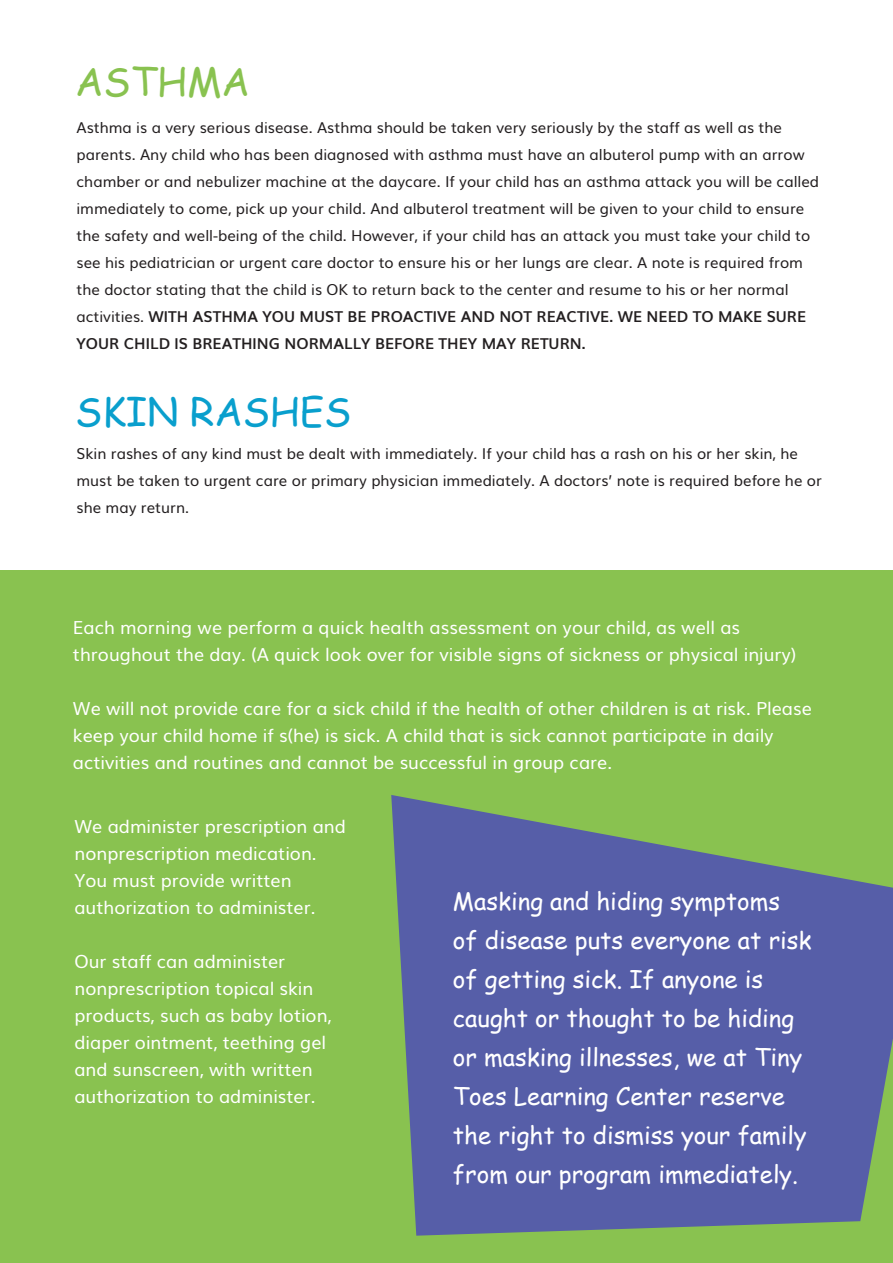
<style>
.page{position:relative;width:893px;height:1263px;background:#fff}
.page>*{position:absolute;margin:0;border:0;box-sizing:border-box;transform-origin:0 0}
.t1{font:39px "Comic Sans MS";color:#099fcd}
.t2{font:39px "Comic Sans MS";color:#89c250}
.t3{font:24px/39px "Comic Sans MS";color:#fff}
.t4{font:18px/27px "Muli";color:#fff}
.t5{font:15px/27px "Muli";color:#231f20}
.s1{font-weight:700}
</style>
<div class="page">
<div style="left:0;top:570px;width:893px;height:693px;background:#89c250"></div>
<svg style="left:391px;top:795px;width:502px;height:441px;fill:#565ea8"></svg>
<h1 class="t2" style="left:75px;top:53px;width:176px">ASTHMA</h1>
<p class="t5" style="left:76px;top:113px;width:744px">Asthma is a very serious disease. Asthma should be taken very seriously by the staff as well as the parents. Any child who has been diagnosed with asthma must have an albuterol pump with an arrow chamber or and nebulizer machine at the daycare. If your child has an asthma attack you will be called immediately to come, pick up your child. And albuterol treatment will be given to your child to ensure the safety and well-being of the child. However, if your child has an attack you must take your child to see his pediatrician or urgent care doctor to ensure his or her lungs are clear. A note is required from the doctor stating that the child is OK to return back to the center and resume to his or her normal activities. <span class="s1">WITH ASTHMA YOU MUST BE PROACTIVE AND NOT REACTIVE. WE NEED TO MAKE SURE YOUR CHILD IS BREATHING NORMALLY BEFORE THEY MAY RETURN.</span></p>
<h1 class="t1" style="left:75px;top:383px;width:278px">SKIN RASHES</h1>
<p class="t5" style="left:76px;top:438px;width:747px">Skin rashes of any kind must be dealt with immediately. If your child has a rash on his or her skin, he must be taken to urgent care or primary physician immediately. A doctors’ note is required before he or she may return.</p>
<p class="t4" style="left:73px;top:612px;width:725px">Each morning we perform a quick health assessment on your child, as well as throughout the day. (A quick look over for visible signs of sickness or physical injury)</p>
<p class="t4" style="left:73px;top:693px;width:740px">We will not provide care for a sick child if the health of other children is at risk. Please keep your child home if s(he) is sick. A child that is sick cannot participate in daily activities and routines and cannot be successful in group care.</p>
<p class="t4" style="left:74px;top:811px;width:273px">We administer prescription and nonprescription medication.<br>You must provide written authorization to administer.</p>
<p class="t4" style="left:74px;top:946px;width:259px">Our staff can administer nonprescription topical skin products, such as baby lotion, diaper ointment, teething gel and sunscreen, with written authorization to administer.</p>
<p class="t3" style="left:453px;top:881px;width:360px">Masking and hiding symptoms<br>of disease puts everyone at risk of getting sick. If anyone is caught or thought to be hiding or masking illnesses, we at Tiny<br>Toes Learning Center reserve the right to dismiss your family from our program immediately.</p>
</div>
